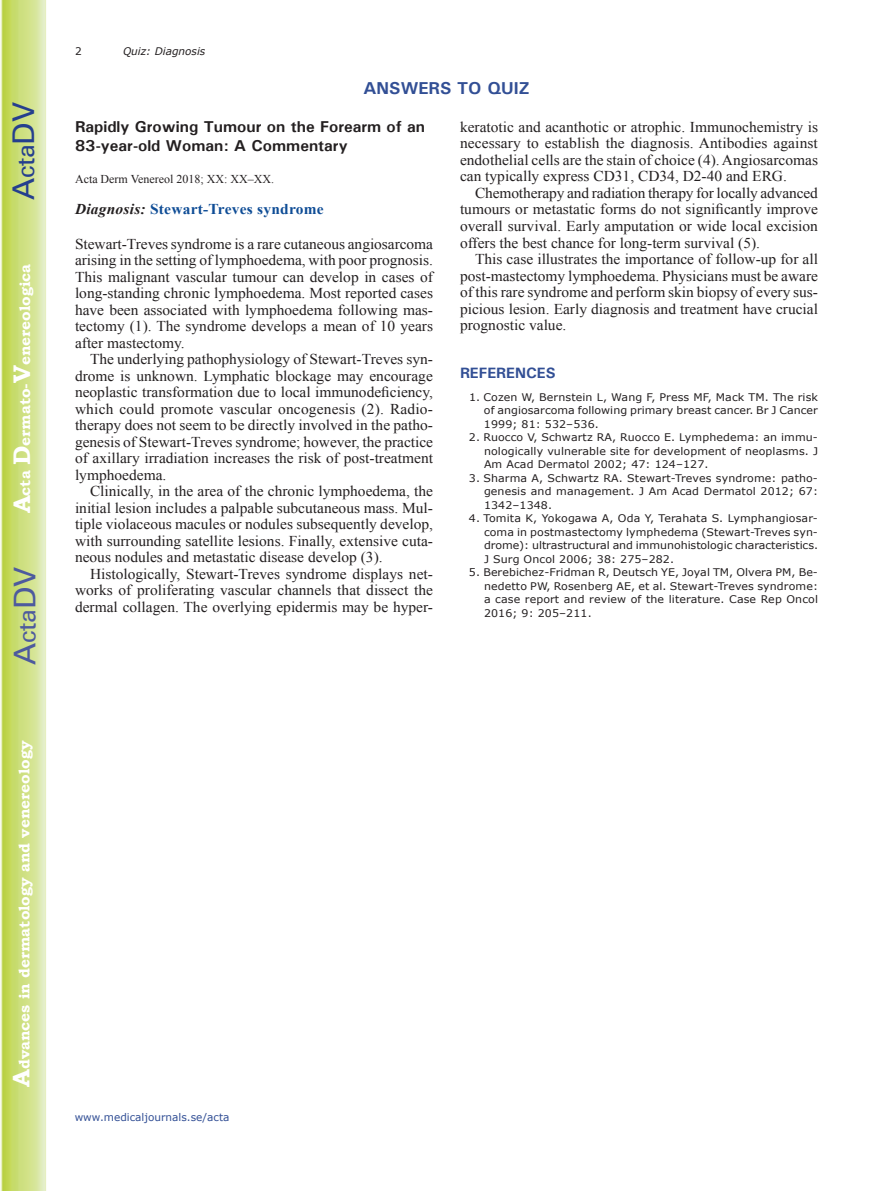
<style>
.page{position:relative;width:893px;height:1191px;background:#fff}
.page>*{position:absolute;margin:0;border:0;box-sizing:border-box;transform-origin:0 0}
.t1{font:30px "Univers";color:#4d5a9e}
.t2{font:30px "Univers";color:#253f8e}
.t3{font:700 17.25px "Univers";color:#324f95}
.t4{font:700 15.75px/18.9px "Univers";color:#231f20}
.t5{font:15px/16.5px "Times New Roman";color:#231f20;text-align:justify}
.t6{font:700 15px "Bookman Old Style";color:#fff}
.t7{font:700 15px "Times New Roman";letter-spacing:.015em;color:#0f4d96}
.t8{font:700 15px "Univers";color:#324f95}
.t9{font:12px "Times New Roman";color:#231f20}
.t10{font:10.5px/13.5px "Verdana";letter-spacing:.01em;color:#231f20;text-align:justify;scale:1.05 1}
.t11{font:10.5px "Verdana";color:#324f95}
.t12{font:italic 10.5px "Verdana";color:#231f20}
.t13{font:10.5px "Verdana";letter-spacing:.01em;color:#231f20}
.s1{font-size:24px}
.s2{font-style:italic;color:#231f20}
</style>
<div class="page">
<svg style="left:1px;top:0;width:45px;height:1191px;background:#cfe084"></svg>
<h1 class="t2" style="left:6px;top:200px;width:100px;rotate:-90deg">A<span class="s1">cta</span>DV</h1>
<p class="t6" style="left:16px;top:513px;width:251px;rotate:-90deg"><span class="s1">A</span>cta <span class="s1">D</span>ermato-<span class="s1">V</span>enereologica</p>
<h1 class="t1" style="left:7px;top:665px;width:100px;rotate:-90deg">A<span class="s1">cta</span>DV</h1>
<p class="t6" style="left:15px;top:1087px;width:347px;rotate:-90deg"><span class="s1">A</span>dvances in dermatology and venereology</p>
<p class="t13" style="left:75px;top:44px;width:8px">2</p>
<p class="t12" style="left:123px;top:44px;width:84px">Quiz: Diagnosis</p>
<p class="t3" style="left:363px;top:77px;width:168px">ANSWERS TO QUIZ</p>
<p class="t4" style="left:75px;top:117px;width:352px">Rapidly Growing Tumour on the Forearm of an<br>83-year-old Woman: A Commentary</p>
<p class="t9" style="left:75px;top:171px;width:201px">Acta Derm Venereol 2018; XX: XX–XX.</p>
<p class="t7" style="left:75px;top:198px;width:250px"><span class="s2">Diagnosis:</span> Stewart-Treves syndrome</p>
<p class="t5" style="left:75px;top:235px;width:360px">Stewart-Treves syndrome is a rare cutaneous angiosarcoma arising in the setting of lymphoedema, with poor prognosis.<br>This malignant vascular tumour can develop in cases of long-standing chronic lymphoedema. Most reported cases have been associated with lymphoedema following mas&shy;tectomy (1). The syndrome develops a mean of 10 years after mastectomy.</p>
<p class="t5" style="left:75px;top:351px;width:360px;text-indent:15px">The underlying pathophysiology of Stewart-Treves syn&shy;drome is unknown. Lymphatic blockage may encourage neoplastic transformation due to local immunodeficiency, which could promote vascular oncogenesis (2). Radio&shy;therapy does not seem to be directly involved in the patho&shy;genesis of Stewart-Treves syndrome; however, the practice of axillary irradiation increases the risk of post-treatment lymphoedema.</p>
<p class="t5" style="left:75px;top:483px;width:360px;text-indent:15px">Clinically, in the area of the chronic lymphoedema, the initial lesion includes a palpable subcutaneous mass. Mul&shy;tiple violaceous macules or nodules subsequently develop, with surrounding satellite lesions. Finally, extensive cuta&shy;neous nodules and metastatic disease develop (3).</p>
<p class="t5" style="left:75px;top:565px;width:359px;text-indent:15px">Histologically, Stewart-Treves syndrome displays net&shy;works of proliferating vascular channels that dissect the dermal collagen. The overlying epidermis may be hyper-</p>
<p class="t5" style="left:460px;top:118px;width:359px">keratotic and acanthotic or atrophic. Immunochemistry is necessary to establish the diagnosis. Antibodies against endothelial cells are the stain of choice (4). Angiosarcomas can typically express CD31, CD34, D2-40 and ERG.</p>
<p class="t5" style="left:460px;top:184px;width:360px;text-indent:15px">Chemotherapy and radiation therapy for locally advanced tumours or metastatic forms do not significantly improve overall survival. Early amputation or wide local excision offers the best chance for long-term survival (5).</p>
<p class="t5" style="left:460px;top:250px;width:360px;text-indent:15px">This case illustrates the importance of follow-up for all post-mastectomy lymphoedema. Physicians must be aware of this rare syndrome and perform skin biopsy of every sus&shy;picious lesion. Early diagnosis and treatment have crucial prognostic value.</p>
<p class="t8" style="left:460px;top:363px;width:97px">REFERENCES</p>
<p class="t10" style="left:484px;top:390px;width:320px;text-indent:-15px">1. Cozen W, Bernstein L, Wang F, Press MF, Mack TM. The risk of angiosarcoma following primary breast cancer. Br J Cancer 1999; 81: 532–536.</p>
<p class="t10" style="left:484px;top:430px;width:320px;text-indent:-15px">2. Ruocco V, Schwartz RA, Ruocco E. Lymphedema: an immu&shy;nologically vulnerable site for development of neoplasms. J Am Acad Dermatol 2002; 47: 124–127.</p>
<p class="t10" style="left:484px;top:471px;width:320px;text-indent:-15px">3. Sharma A, Schwartz RA. Stewart-Treves syndrome: patho&shy;genesis and management. J Am Acad Dermatol 2012; 67:<br>1342–1348.</p>
<p class="t10" style="left:484px;top:511px;width:320px;text-indent:-15px">4. Tomita K, Yokogawa A, Oda Y, Terahata S. Lymphangiosar&shy;coma in postmastectomy lymphedema (Stewart-Treves syn&shy;drome): ultrastructural and immunohistologic characteristics.<br>J Surg Oncol 2006; 38: 275–282.</p>
<p class="t10" style="left:484px;top:565px;width:320px;text-indent:-15px">5. Berebichez-Fridman R, Deutsch YE, Joyal TM, Olvera PM, Be&shy;nedetto PW, Rosenberg AE, et al. Stewart-Treves syndrome: a case report and review of the literature. Case Rep Oncol 2016; 9: 205–211.</p>
<p class="t11" style="left:75px;top:1110px;width:156px">www.medicaljournals.se/acta</p>
</div>
